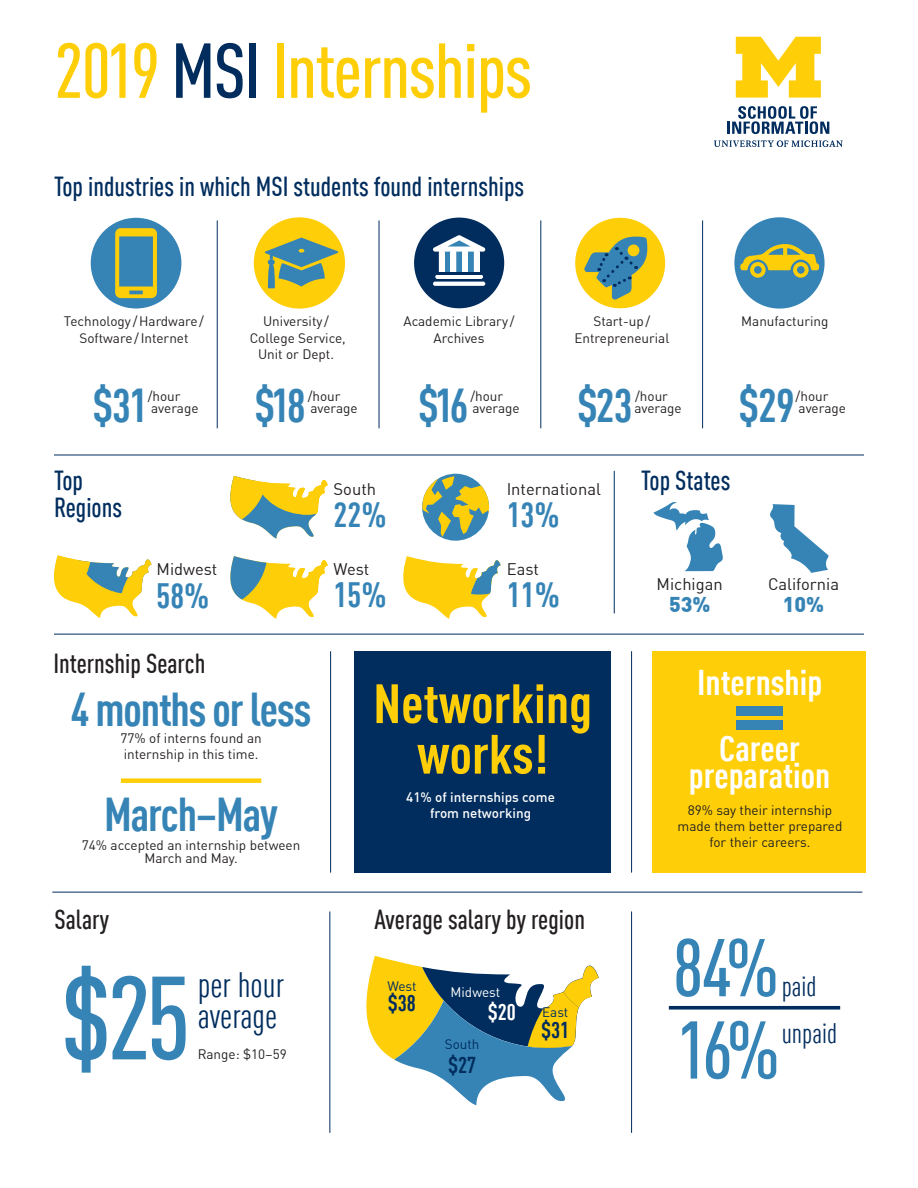
<style>
.page{position:relative;width:918px;height:1188px;background:#fff}
.page>*{position:absolute;margin:0;border:0;box-sizing:border-box;transform-origin:0 0}
.t1{font:500 condensed 116.25px "DIN Offc";color:#3684b6}
.t2{font:500 condensed 80.4px "DIN Offc";color:#3684b6}
.t3{font:500 condensed 76.5px "DIN Offc";letter-spacing:-.02em;color:#fece08}
.t4{font:700 condensed 54.45px/50.6px "DIN Offc";color:#fece08;text-align:center}
.t5{font:700 condensed 46.5px "DIN Offc";letter-spacing:-.025em;color:#3684b6}
.t6{font:700 condensed 35.1px/27.2px "DIN Offc";color:#fff;text-align:center}
.t7{font:700 condensed 34.5px "DIN Offc";color:#3684b6}
.t8{font:condensed 34.5px/30.9px "DIN Offc";color:#002d5e}
.t9{font:condensed 27.6px "DIN Offc";color:#002d5e}
.t10{font:500 condensed 27px/26.4px "DIN Offc";color:#002d5e}
.t11{font:500 condensed 27px "DIN Offc";color:#231f20}
.t12{font:700 condensed 22.5px "DIN Offc";color:#002d5e}
.t13{font:700 condensed 22.5px "DIN Offc";color:#fff}
.t14{font:900 21px "DIN Offc";color:#3684b6}
.t15{font:16.5px "DIN Offc";color:#231f20}
.t16{font:13.5px/16.2px "DIN Offc";color:#231f20;text-align:center}
.t17{font:500 13.5px/16.2px "DIN Offc";color:#fff;text-align:center}
.t18{font:13.5px "DIN Offc";color:#002d5e}
.t19{font:13.5px "DIN Offc";color:#fff}
.s1{color:#002d5e}
</style>
<div class="page">
<div style="left:734px;top:217px;width:91px;height:92px;background:#3684b6;border-radius:50%"></div>
<svg style="left:740px;top:244px;width:79px;height:34px"></svg>
<div style="left:91px;top:218px;width:90px;height:91px;background:#3684b6;border-radius:50%"></div>
<div style="left:254px;top:217px;width:91px;height:92px;background:#fece08;border-radius:50%"></div>
<svg style="left:265px;top:238px;width:73px;height:50px"></svg>
<hr style="left:614px;top:471px;width:1px;height:142px;background:#002d5e">
<hr style="left:54px;top:455px;width:810px;height:1px;background:#002d5e">
<hr style="left:54px;top:634px;width:810px;height:1px;background:#002d5e">
<svg style="left:770px;top:504px;width:59px;height:69px"></svg>
<hr style="left:217px;top:220px;width:1px;height:208px;background:#002d5e">
<hr style="left:379px;top:220px;width:1px;height:208px;background:#002d5e">
<hr style="left:540px;top:220px;width:1px;height:208px;background:#002d5e">
<hr style="left:702px;top:220px;width:1px;height:208px;background:#002d5e">
<svg style="left:115px;top:228px;width:42px;height:70px"></svg>
<hr style="left:129px;top:291px;width:14px;height:3px;background:#3684b6">
<svg style="left:727px;top:106px;width:102px;height:28px"></svg>
<svg style="left:714px;top:140px;width:129px;height:7px"></svg>
<svg style="left:736px;top:37px;width:85px;height:61px"></svg>
<svg style="left:366px;top:956px;width:233px;height:149px"></svg>
<hr style="left:52px;top:892px;width:810px;height:1px;background:#002d5e">
<div style="left:121px;top:778px;width:140px;height:5px;background:#fece08"></div>
<hr style="left:631px;top:651px;width:1px;height:222px;background:#002d5e">
<hr style="left:631px;top:911px;width:1px;height:222px;background:#002d5e">
<hr style="left:330px;top:651px;width:1px;height:222px;background:#002d5e">
<hr style="left:329px;top:911px;width:1px;height:222px;background:#002d5e">
<div style="left:652px;top:651px;width:214px;height:222px;background:#fece08"></div>
<div style="left:737px;top:706px;width:46px;height:10px;background:#3684b6"></div>
<div style="left:737px;top:721px;width:46px;height:9px;background:#3684b6"></div>
<div style="left:355px;top:651px;width:256px;height:222px;background:#002d5e"></div>
<svg style="left:669px;top:1006px;width:171px;height:4px"></svg>
<svg style="left:653px;top:502px;width:70px;height:69px"></svg>
<svg style="left:230px;top:556px;width:98px;height:63px"></svg>
<svg style="left:230px;top:476px;width:98px;height:63px"></svg>
<div style="left:414px;top:218px;width:90px;height:90px;background:#002d5e;border-radius:50%"></div>
<svg style="left:433px;top:282px;width:52px;height:4px"></svg>
<svg style="left:433px;top:235px;width:53px;height:44px"></svg>
<div style="left:451px;top:252px;width:5px;height:22px;background:#fff"></div>
<div style="left:439px;top:252px;width:6px;height:22px;background:#fff"></div>
<div style="left:462px;top:252px;width:6px;height:22px;background:#fff"></div>
<div style="left:474px;top:252px;width:6px;height:22px;background:#fff"></div>
<hr style="left:430px;top:272px;width:57px;height:3px;background:#002d5e">
<svg style="left:54px;top:555px;width:97px;height:63px"></svg>
<svg style="left:403px;top:556px;width:98px;height:63px"></svg>
<svg style="left:422px;top:473px;width:68px;height:68px"></svg>
<div style="left:575px;top:218px;width:90px;height:90px;background:#fece08;border-radius:50%"></div>
<svg style="left:584px;top:237px;width:63px;height:63px"></svg>
<h3 class="t3" style="left:54px;top:18px;width:480px">2019 <span class="s1">MSI</span> Internships</h3>
<h3 class="t10" style="left:54px;top:172px;width:472px">Top industries in which MSI students found internships</h3>
<p class="t16" style="left:64px;top:313px;width:142px">Technology /Hardware/<br>Software/Internet</p>
<p class="t16" style="left:263px;top:313px;width:67px">University /</p>
<p class="t16" style="left:741px;top:313px;width:89px">Manufacturing</p>
<p class="t16" style="left:250px;top:329px;width:98px">College Service,<br>Unit or Dept.</p>
<p class="t16" style="left:403px;top:313px;width:113px">Academic Library /<br>Archives</p>
<p class="t16" style="left:574px;top:313px;width:96px">Start-up/<br>Entrepreneurial</p>
<h3 class="t5" style="left:93px;top:374px;width:57px">$31</h3>
<p class="t16" style="left:148px;top:388px;width:34px">/hour</p>
<h3 class="t5" style="left:254px;top:374px;width:53px">$18</h3>
<p class="t16" style="left:308px;top:388px;width:34px">/hour</p>
<h3 class="t5" style="left:418px;top:374px;width:52px">$16</h3>
<p class="t16" style="left:470px;top:388px;width:34px">/hour</p>
<h3 class="t5" style="left:577px;top:374px;width:57px">$23</h3>
<p class="t16" style="left:635px;top:388px;width:34px">/hour</p>
<h3 class="t5" style="left:739px;top:374px;width:58px">$29</h3>
<p class="t16" style="left:796px;top:388px;width:34px">/hour</p>
<p class="t16" style="left:151px;top:400px;width:49px">average</p>
<p class="t16" style="left:310px;top:400px;width:49px">average</p>
<p class="t16" style="left:472px;top:400px;width:49px">average</p>
<p class="t16" style="left:634px;top:400px;width:49px">average</p>
<p class="t16" style="left:799px;top:400px;width:49px">average</p>
<h3 class="t10" style="left:54px;top:466px;width:70px">Top<br>Regions</h3>
<p class="t15" style="left:507px;top:477px;width:96px">International</p>
<h3 class="t10" style="left:641px;top:466px;width:91px">Top States</h3>
<p class="t15" style="left:334px;top:477px;width:44px">South</p>
<h3 class="t7" style="left:334px;top:491px;width:54px">22%</h3>
<h3 class="t7" style="left:507px;top:491px;width:54px">13%</h3>
<p class="t15" style="left:157px;top:558px;width:62px">Midwest</p>
<h3 class="t7" style="left:157px;top:572px;width:54px">58%</h3>
<p class="t15" style="left:334px;top:558px;width:37px">West</p>
<h3 class="t7" style="left:334px;top:571px;width:54px">15%</h3>
<p class="t15" style="left:507px;top:558px;width:34px">East</p>
<h3 class="t7" style="left:507px;top:571px;width:54px">11%</h3>
<p class="t15" style="left:657px;top:573px;width:68px">Michigan</p>
<h3 class="t14" style="left:669px;top:590px;width:43px">53%</h3>
<p class="t15" style="left:768px;top:573px;width:73px">California</p>
<h3 class="t14" style="left:783px;top:590px;width:43px">10%</h3>
<h3 class="t11" style="left:53px;top:645px;width:153px">Internship Search</h3>
<h3 class="t5" style="left:71px;top:678px;width:242px">4 months or less</h3>
<p class="t16" style="left:121px;top:729px;width:143px;text-align:left">77% of interns found an internship in this time.</p>
<h3 class="t5" style="left:104px;top:782px;width:175px">March–May</h3>
<p class="t16" style="left:82px;top:838px;width:220px;line-height:13.2px">74% accepted an internship between<br>March and May.</p>
<h3 class="t11" style="left:54px;top:900px;width:56px">Salary</h3>
<h1 class="t1" style="left:61px;top:938px;width:131px">$25</h1>
<h3 class="t8" style="left:198px;top:968px;width:88px">per hour average</h3>
<p class="t16" style="left:198px;top:1045px;width:91px">Range: $10–59</p>
<h3 class="t4" style="left:373px;top:676px;width:221px">Networking works!</h3>
<p class="t17" style="left:406px;top:789px;width:150px">41% of internships come from networking</p>
<h3 class="t11" style="left:375px;top:900px;width:212px">Average salary by region</h3>
<p class="t18" style="left:387px;top:977px;width:31px">West</p>
<h3 class="t12" style="left:388px;top:988px;width:30px">$38</h3>
<p class="t19" style="left:451px;top:983px;width:51px">Midwest</p>
<h3 class="t13" style="left:488px;top:997px;width:30px">$20</h3>
<p class="t18" style="left:445px;top:1035px;width:36px">South</p>
<h3 class="t12" style="left:448px;top:1049px;width:30px">$27</h3>
<p class="t18" style="left:542px;top:1003px;width:28px">East</p>
<h3 class="t12" style="left:541px;top:1015px;width:30px">$31</h3>
<h3 class="t6" style="left:697px;top:668px;width:127px">Internship</h3>
<h3 class="t6" style="left:689px;top:733px;width:143px">Career preparation</h3>
<p class="t16" style="left:678px;top:801px;width:166px">89% say their internship made them better prepared for their careers.</p>
<h2 class="t2" style="left:673px;top:913px;width:108px">84%</h2>
<h3 class="t9" style="left:782px;top:968px;width:36px">paid</h3>
<h2 class="t2" style="left:677px;top:995px;width:105px">16%</h2>
<h3 class="t9" style="left:782px;top:1014px;width:57px">unpaid</h3>
</div>
